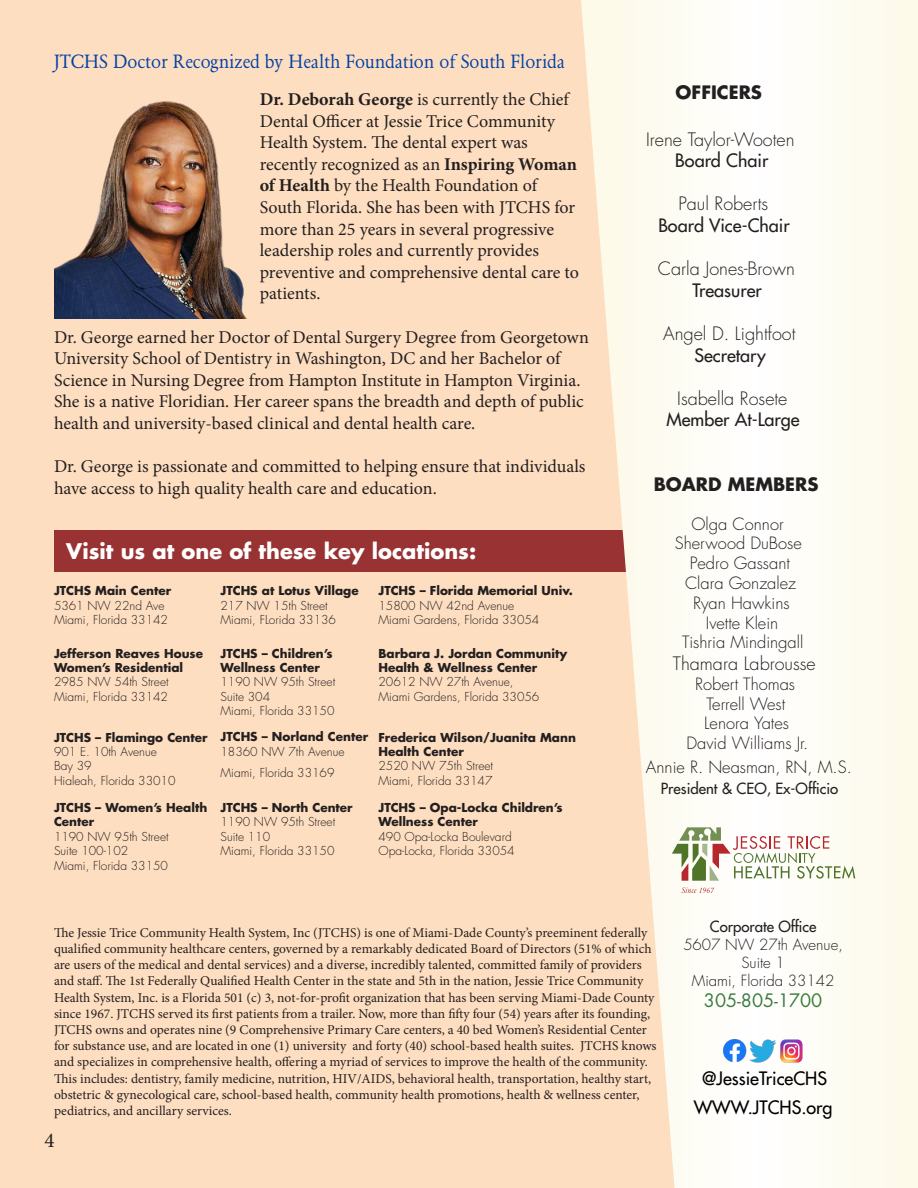
<style>
.page{position:relative;width:918px;height:1188px;background:#fff}
.page>*{position:absolute;margin:0;border:0;box-sizing:border-box;transform-origin:0 0}
.t1{font:700 21px "Futura";color:#fff}
.t2{font:21px "Minion Pro";color:#231f20}
.t3{font:19.5px "Garamond";color:#0040a6}
.basic{font:18px/21.6px "Minion Pro";color:#231f20}
.t4{font:300 18px "Futura";color:#231f20}
.t5{font:18px "Futura";color:#231f20}
.t6{font:18px "Futura";color:#000}
.t7{font:700 18px "Futura";color:#231f20}
.t8{font:18px "Futura";color:#3a7d3c}
.t9{font:300 16.5px "Futura";color:#231f20}
.t10{font:300 15px/18px "Futura";color:#231f20;text-align:center}
.t11{font:15px "Futura";color:#231f20}
.t12{font:13.5px/16.2px "Minion Pro";color:#231f20}
.t13{font:300 12px "Futura";color:#231f20}
.t14{font:700 12px/14.4px "Futura";color:#231f20}
.s1{font-weight:700}
.s2{font-weight:400}
</style>
<div class="page">
<div style="left:0;top:0;width:907px;height:1188px;background:#fedec0"></div>
<div style="left:54px;top:531px;width:672px;height:41px;background:#933"></div>
<svg style="left:581px;top:0;width:337px;height:1188px;background:#fdf7eb"></svg>
<svg style="left:682px;top:887px;width:32px;height:6px"></svg>
<svg style="left:672px;top:827px;width:183px;height:54px;background:#ddd8c9"></svg>
<img style="left:723px;top:1038px;width:89px;height:25px">
<img style="left:54px;top:101px;width:193px;height:218px">
<p class="t3" style="left:54px;top:49px;width:512px">JTCHS Doctor Recognized by Health Foundation of South Florida</p>
<p class="basic" style="left:260px;top:89px;width:321px"><span class="s1">Dr. Deborah George</span> is currently the Chief Dental Officer at Jessie Trice Community Health System. The dental expert was recently recognized as an <span class="s1">Inspiring Woman of Health</span> by the Health Foundation of South Florida. She has been with JTCHS for more than 25 years in several progressive leadership roles and currently provides preventive and comprehensive dental care to patients.</p>
<p class="basic" style="left:54px;top:326px;width:536px">Dr. George earned her Doctor of Dental Surgery Degree from Georgetown University School of Dentistry in Washington, DC and her Bachelor of Science in Nursing Degree from Hampton Institute in Hampton Virginia.<br>She is a native Floridian. Her career spans the breadth and depth of public health and university-based clinical and dental health care.</p>
<p class="basic" style="left:54px;top:456px;width:533px">Dr. George is passionate and committed to helping ensure that individuals have access to high quality health care and education.</p>
<p class="t1" style="left:66px;top:536px;width:412px">Visit us at one of these key locations:</p>
<p class="t14" style="left:54px;top:583px;width:119px">JTCHS Main Center</p>
<p class="t13" style="left:54px;top:598px;width:112px">5361 NW 22nd Ave</p>
<p class="t13" style="left:54px;top:612px;width:116px">Miami, Florida 33142</p>
<p class="t14" style="left:54px;top:646px;width:151px">Jefferson Reaves House<br>Women’s Residential</p>
<p class="t13" style="left:54px;top:674px;width:116px">2985 NW 54th Street</p>
<p class="t13" style="left:54px;top:689px;width:116px">Miami, Florida 33142</p>
<p class="t14" style="left:54px;top:730px;width:155px">JTCHS – Flamingo Center</p>
<p class="t13" style="left:54px;top:744px;width:104px">901 E. 10th Avenue</p>
<p class="t13" style="left:54px;top:758px;width:39px">Bay 39</p>
<p class="t13" style="left:54px;top:773px;width:123px">Hialeah, Florida 33010</p>
<p class="t14" style="left:54px;top:800px;width:155px">JTCHS – Women’s Health<br>Center</p>
<p class="t13" style="left:54px;top:829px;width:116px">1190 NW 95th Street</p>
<p class="t13" style="left:54px;top:843px;width:76px">Suite 100-102</p>
<p class="t13" style="left:54px;top:858px;width:116px">Miami, Florida 33150</p>
<p class="t14" style="left:220px;top:583px;width:140px">JTCHS at Lotus Village</p>
<p class="t13" style="left:220px;top:598px;width:109px">217 NW 15th Street</p>
<p class="t13" style="left:220px;top:612px;width:117px">Miami, FLorida 33136</p>
<p class="t14" style="left:220px;top:646px;width:114px">JTCHS – Children’s<br>Wellness Center</p>
<p class="t13" style="left:220px;top:674px;width:116px">1190 NW 95th Street</p>
<p class="t13" style="left:220px;top:689px;width:51px">Suite 304</p>
<p class="t13" style="left:220px;top:703px;width:116px">Miami, Florida 33150</p>
<p class="t14" style="left:220px;top:729px;width:149px">JTCHS – Norland Center</p>
<p class="t13" style="left:220px;top:744px;width:125px">18360 NW 7th Avenue</p>
<p class="t13" style="left:220px;top:765px;width:116px">Miami, Florida 33169</p>
<p class="t14" style="left:220px;top:800px;width:134px">JTCHS – North Center</p>
<p class="t13" style="left:220px;top:814px;width:116px">1190 NW 95th Street</p>
<p class="t13" style="left:220px;top:829px;width:51px">Suite 110</p>
<p class="t13" style="left:220px;top:843px;width:116px">Miami, Florida 33150</p>
<p class="t14" style="left:378px;top:583px;width:196px">JTCHS – Florida Memorial Univ.</p>
<p class="t13" style="left:378px;top:598px;width:137px">15800 NW 42nd Avenue</p>
<p class="t13" style="left:378px;top:612px;width:162px">Miami Gardens, Florida 33054</p>
<p class="t14" style="left:378px;top:646px;width:190px">Barbara J. Jordan Community<br>Health &amp; Wellness Center</p>
<p class="t13" style="left:378px;top:674px;width:137px">20612 NW 27th Avenue,</p>
<p class="t13" style="left:378px;top:689px;width:162px">Miami Gardens, Florida 33056</p>
<p class="t14" style="left:378px;top:730px;width:199px">Frederica Wilson/Juanita Mann</p>
<p class="t14" style="left:378px;top:744px;width:87px">Health Center</p>
<p class="t13" style="left:378px;top:758px;width:116px">2520 NW 75th Street</p>
<p class="t13" style="left:378px;top:773px;width:116px">Miami, Florida 33147</p>
<p class="t14" style="left:378px;top:800px;width:186px">JTCHS – Opa-Locka Children’s</p>
<p class="t14" style="left:378px;top:814px;width:101px">Wellness Center</p>
<p class="t13" style="left:378px;top:829px;width:135px">490 Opa-Locka Boulevard</p>
<p class="t13" style="left:378px;top:843px;width:138px">Opa-Locka, Florida 33054</p>
<p class="t7" style="left:676px;top:80px;width:88px">OFFICERS</p>
<p class="t4" style="left:646px;top:128px;width:150px">Irene Taylor-Wooten</p>
<p class="t5" style="left:675px;top:149px;width:95px">Board Chair</p>
<p class="t4" style="left:678px;top:192px;width:91px">Paul Roberts</p>
<p class="t5" style="left:658px;top:214px;width:133px">Board Vice-Chair</p>
<p class="t4" style="left:658px;top:257px;width:138px">Carla Jones-Brown</p>
<p class="t5" style="left:692px;top:278px;width:71px">Treasurer</p>
<p class="t4" style="left:663px;top:322px;width:134px">Angel D. Lightfoot</p>
<p class="t5" style="left:694px;top:343px;width:73px">Secretary</p>
<p class="t4" style="left:677px;top:387px;width:112px">Isabella Rosete</p>
<p class="t5" style="left:667px;top:408px;width:135px">Member At-Large</p>
<p class="t7" style="left:654px;top:472px;width:166px">BOARD MEMBERS</p>
<p class="t9" style="left:692px;top:513px;width:94px">Olga Connor</p>
<p class="t9" style="left:675px;top:533px;width:129px">Sherwood DuBose</p>
<p class="t9" style="left:690px;top:553px;width:102px">Pedro Gassant</p>
<p class="t9" style="left:685px;top:572px;width:113px">Clara Gonzalez</p>
<p class="t9" style="left:693px;top:592px;width:98px">Ryan Hawkins</p>
<p class="t9" style="left:706px;top:612px;width:74px">Ivette Klein</p>
<p class="t9" style="left:682px;top:632px;width:123px">Tishria Mindingall</p>
<p class="t4" style="left:673px;top:652px;width:144px">Thamara Labrousse</p>
<p class="t9" style="left:695px;top:673px;width:102px">Robert Thomas</p>
<p class="t9" style="left:706px;top:693px;width:80px">Terrell West</p>
<p class="t9" style="left:704px;top:713px;width:86px">Lenora Yates</p>
<p class="t9" style="left:686px;top:733px;width:124px">David Williams Jr.</p>
<p class="t9" style="left:646px;top:756px;width:207px">Annie R. Neasman, RN, M.S.</p>
<p class="t11" style="left:661px;top:779px;width:179px">President &amp; CEO, Ex-Officio</p>
<p class="t12" style="left:54px;top:925px;width:604px">The Jessie Trice Community Health System, Inc (JTCHS) is one of Miami-Dade County’s preeminent federally qualified community healthcare centers, governed by a remarkably dedicated Board of Directors (51% of which are users of the medical and dental services) and a diverse, incredibly talented, committed family of providers and staff. The 1st Federally Qualified Health Center in the state and 5th in the nation, Jessie Trice Community Health System, Inc. is a Florida 501 (c) 3, not-for-profit organization that has been serving Miami-Dade County since 1967. JTCHS served its first patients from a trailer. Now, more than fifty four (54) years after its founding, JTCHS owns and operates nine (9 Comprehensive Primary Care centers, a 40 bed Women’s Residential Center for substance use, and are located in one (1) university and forty (40) school-based health suites. JTCHS knows and specializes in comprehensive health, offering a myriad of services to improve the health of the community.<br>This includes: dentistry, family medicine, nutrition, HIV/AIDS, behavioral health, transportation, healthy start, obstetric &amp; gynecological care, school-based health, community health promotions, health &amp; wellness center, pediatrics, and ancillary services.</p>
<p class="t10" style="left:683px;top:917px;width:161px"><span class="s2">Corporate Office<br></span>5607 NW 27th Avenue,<br>Suite 1</p>
<p class="t10" style="left:692px;top:971px;width:144px">Miami, Florida 33142</p>
<p class="t8" style="left:704px;top:988px;width:120px">305-805-1700</p>
<p class="t6" style="left:702px;top:1066px;width:126px">@JessieTriceCHS</p>
<p class="t6" style="left:694px;top:1096px;width:140px">WWW.JTCHS.org</p>
<p class="t2" style="left:44px;top:1127px;width:12px">4</p>
</div>
